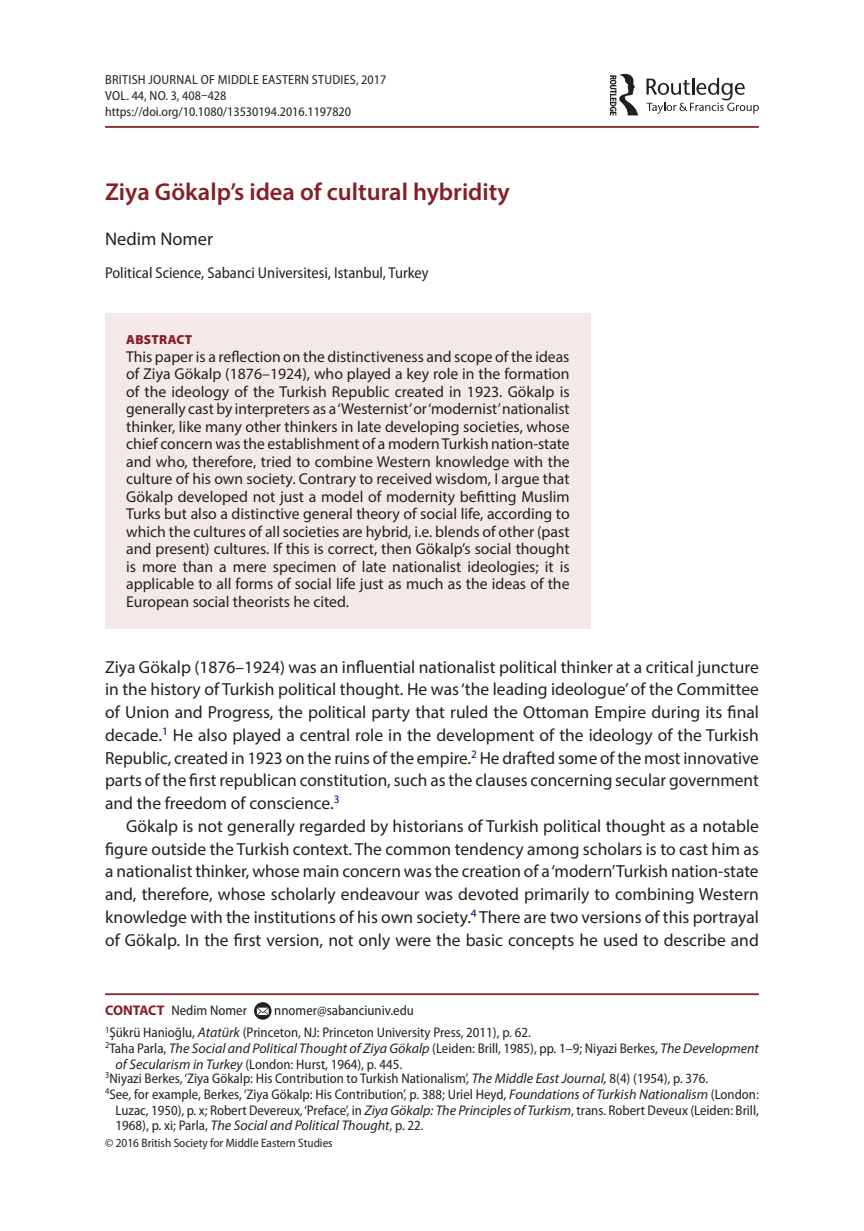
<style>
.page{position:relative;width:864px;height:1231px;background:#fff}
.page>*{position:absolute;margin:0;border:0;box-sizing:border-box;transform-origin:0 0}
.t1{font:600 24.5px "Myriad Pro";color:#841f27}
.t2{font:18.38px "Myriad Pro";color:#231f20}
.t3{font:17.5px/22.8px "Myriad Pro";color:#231f20;text-align:justify}
.t4{font:15.75px/17.5px "Myriad Pro";color:#231f20;text-align:justify}
.t5{font:semi-condensed 15.75px "Myriad Pro";color:#231f20}
.t6{font:semi-condensed 14px "Myriad Pro";color:#231f20}
.t7{font:italic 14px "Myriad Pro";color:#231f20}
.t8{font:semi-condensed 13.12px/15.8px "Myriad Pro";letter-spacing:.01em;color:#231f20}
.t9{font:900 13.12px "Myriad Pro";letter-spacing:.02em;color:#841f27}
.t10{font:semi-condensed 12.25px "Myriad Pro";color:#231f20}
.s1{font-weight:700;font-stretch:normal;color:#841f27}
.s2{font-style:italic;font-stretch:normal}
.s3{font-style:normal;font-stretch:semi-condensed}
</style>
<div class="page">
<hr style="left:105px;top:126px;width:653px;height:2px;background:#841f27">
<div style="left:105px;top:313px;width:485px;height:315px;background:#f3e9e9"></div>
<hr style="left:105px;top:993px;width:653px;height:1px;background:#841f27">
<svg style="left:254px;top:1002px;width:17px;height:17px"></svg>
<svg style="left:257px;top:1007px;width:11px;height:7px"></svg>
<svg style="left:646px;top:78px;width:112px;height:36px"></svg>
<svg style="left:610px;top:74px;width:27px;height:42px"></svg>
<p class="t8" style="left:105px;top:72px;width:282px">British Journal of Middle Eastern Studies, 2017<br>VOL. 44, NO. 3, 408–428 https://doi.org/10.1080/13530194.2016.1197820</p>
<h1 class="t1" style="left:105px;top:176px;width:406px">Ziya Gökalp’s idea of cultural hybridity</h1>
<p class="t2" style="left:105px;top:228px;width:109px">Nedim Nomer</p>
<p class="t5" style="left:105px;top:264px;width:325px">Political Science, Sabanci Universitesi, Istanbul, Turkey</p>
<p class="t9" style="left:126px;top:332px;width:68px">ABSTRACT</p>
<p class="t4" style="left:126px;top:347px;width:445px">This paper is a reflection on the distinctiveness and scope of the ideas of Ziya Gökalp (1876–1924), who played a key role in the formation of the ideology of the Turkish Republic created in 1923. Gökalp is generally cast by interpreters as a ‘Westernist’ or ‘modernist’ nationalist thinker, like many other thinkers in late developing societies, whose chief concern was the establishment of a modern Turkish nation-state and who, therefore, tried to combine Western knowledge with the culture of his own society. Contrary to received wisdom, I argue that Gökalp developed not just a model of modernity befitting Muslim Turks but also a distinctive general theory of social life, according to which the cultures of all societies are hybrid, i.e. blends of other (past and present) cultures. If this is correct, then Gökalp’s social thought is more than a mere specimen of late nationalist ideologies; it is applicable to all forms of social life just as much as the ideas of the European social theorists he cited.</p>
<p class="t3" style="left:105px;top:655px;width:655px">Ziya Gökalp (1876–1924) was an influential nationalist political thinker at a critical juncture in the history of Turkish political thought. He was ‘the leading ideologue’ of the Committee of Union and Progress, the political party that ruled the Ottoman Empire during its final decade.<sup>1</sup> He also played a central role in the development of the ideology of the Turkish Republic, created in 1923 on the ruins of the empire.<sup>2</sup> He drafted some of the most innovative parts of the first republican constitution, such as the clauses concerning secular government and the freedom of conscience.<sup>3</sup></p>
<p class="t3" style="left:105px;top:814px;width:655px;text-indent:21px">Gökalp is not generally regarded by historians of Turkish political thought as a notable figure outside the Turkish context. The common tendency among scholars is to cast him as a nationalist thinker, whose main concern was the creation of a ‘modern’Turkish nation-state and, therefore, whose scholarly endeavour was devoted primarily to combining Western knowledge with the institutions of his own society.<sup>4</sup> There are two versions of this portrayal of Gökalp. In the first version, not only were the basic concepts he used to describe and</p>
<p class="t6" style="left:105px;top:1002px;width:143px"><span class="s1">CONTACT</span> Nedim Nomer</p>
<p class="t6" style="left:274px;top:1002px;width:141px">nnomer@sabanciuniv.edu</p>
<p class="t6" style="left:105px;top:1024px;width:427px"><sup>1</sup>Şükrü Hanioğlu, <span class="s2">Atatürk</span> (Princeton, NJ: Princeton University Press, 2011), p. 62.</p>
<p class="t7" style="left:105px;top:1039px;width:655px"><sup>2</sup><span class="s3">Taha Parla,</span> The Social and Political Thought of Ziya Gökalp <span class="s3">(Leiden: Brill, 1985), pp. 1–9; Niyazi Berkes,</span> The Development</p>
<p class="t6" style="left:116px;top:1056px;width:288px"><span class="s2">of Secularism in Turkey</span> (London: Hurst, 1964), p. 445.</p>
<p class="t6" style="left:105px;top:1070px;width:604px"><sup>3</sup>Niyazi Berkes, ‘Ziya Gökalp: His Contribution to Turkish Nationalism’, <span class="s2">The Middle East Journal,</span> 8(4) (1954), p. 376.</p>
<p class="t6" style="left:105px;top:1086px;width:655px"><sup>4</sup>See, for example, Berkes, ‘Ziya Gökalp: His Contribution’, p. 388; Uriel Heyd, <span class="s2">Foundations of Turkish Nationalism</span> (London:</p>
<p class="t6" style="left:115px;top:1102px;width:644px">Luzac, 1950), p. x; Robert Devereux, ‘Preface’, in <span class="s2">Ziya Gökalp: The Principles of Turkism</span>, trans. Robert Deveux (Leiden: Brill,</p>
<p class="t7" style="left:115px;top:1116px;width:309px"><span class="s3">1968), p. xi; Parla,</span> The Social and Political Thought<span class="s3">, p. 22.</span></p>
<p class="t10" style="left:105px;top:1135px;width:229px">© 2016 British Society for Middle Eastern Studies</p>
</div>
